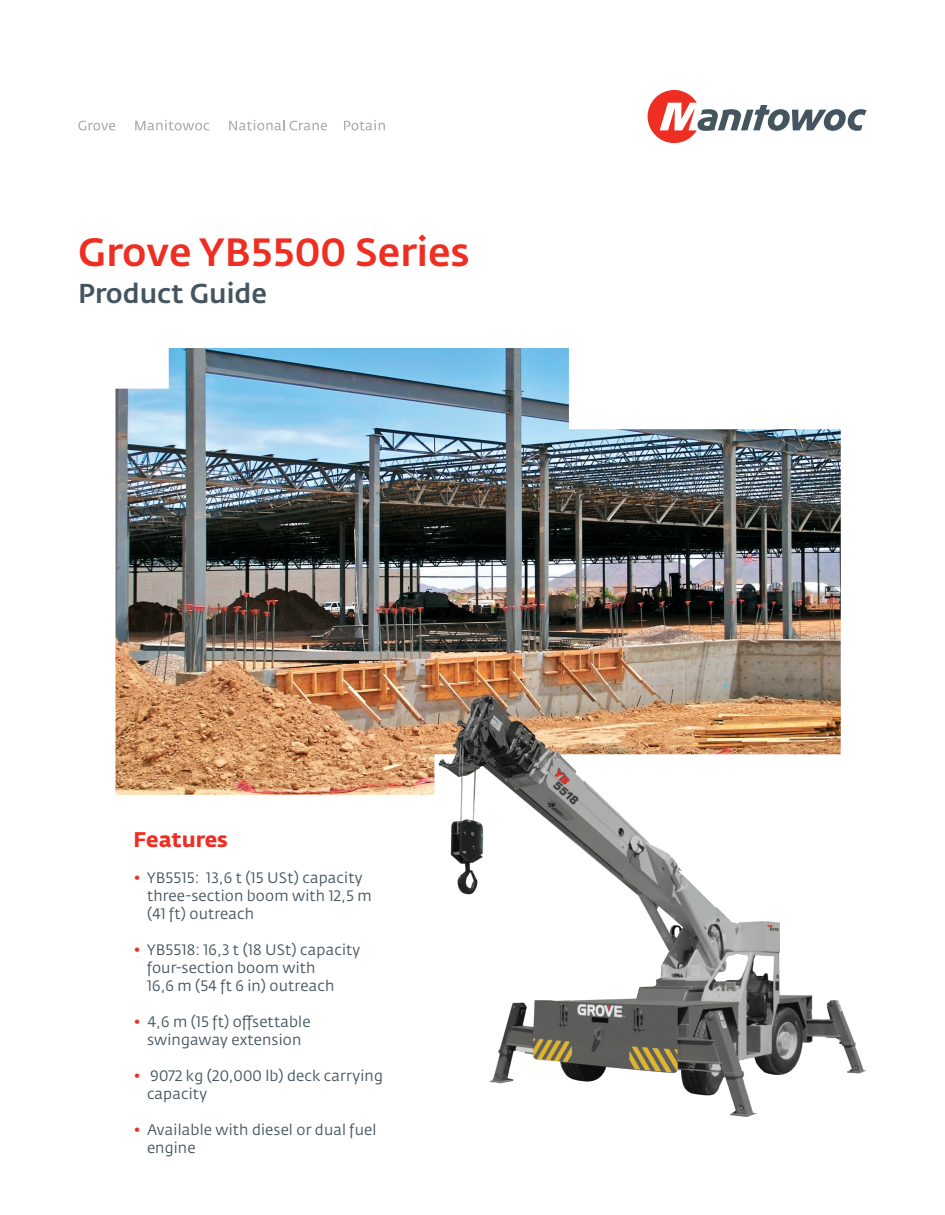
<style>
.page{position:relative;width:945px;height:1215px;background:#fff}
.page>*{position:absolute;margin:0;border:0;box-sizing:border-box;transform-origin:0 0}
.t1{font:500 39px "Fedra Sans Pro";color:#ee2e22}
.t2{font:500 27px "Fedra Sans Pro";color:#45555f}
.t3{font:700 21px "Fedra Sans Pro";color:#ee2e22}
.t4{font:15px/18px "Fedra Sans Pro";letter-spacing:.01em;color:#45555f}
.s1{color:#ee2e22}
</style>
<div class="page">
<img style="left:116px;top:348px;width:725px;height:447px">
<svg style="left:78px;top:121px;width:37px;height:9px"></svg>
<svg style="left:135px;top:120px;width:74px;height:11px"></svg>
<svg style="left:229px;top:120px;width:98px;height:11px"></svg>
<svg style="left:344px;top:120px;width:41px;height:11px"></svg>
<svg style="left:648px;top:90px;width:219px;height:53px"></svg>
<img style="left:410px;top:664px;width:457px;height:453px">
<h1 class="t1" style="left:78px;top:228px;width:393px">Grove YB5500 Series</h1>
<h2 class="t2" style="left:78px;top:277px;width:190px">Product Guide</h2>
<h3 class="t3" style="left:134px;top:827px;width:96px">Features</h3>
<p class="t4" style="left:147px;top:869px;width:226px;text-indent:-14px"><span class="s1">•</span> YB5515: 13,6 t (15 USt) capacity three-section boom with 12,5 m (41 ft) outreach</p>
<p class="t4" style="left:147px;top:941px;width:215px;text-indent:-14px"><span class="s1">•</span> YB5518: 16,3 t (18 USt) capacity four-section boom with<br>16,6 m (54 ft 6 in) outreach</p>
<p class="t4" style="left:134px;top:1013px;width:179px;text-align:center"><span class="s1">•</span> 4,6 m (15 ft) offsettable swingaway extension</p>
<p class="t4" style="left:147px;top:1067px;width:238px;text-indent:-14px"><span class="s1">•</span> 9072 kg (20,000 lb) deck carrying capacity</p>
<p class="t4" style="left:147px;top:1121px;width:231px;text-indent:-14px"><span class="s1">•</span> Available with diesel or dual fuel engine</p>
</div>
